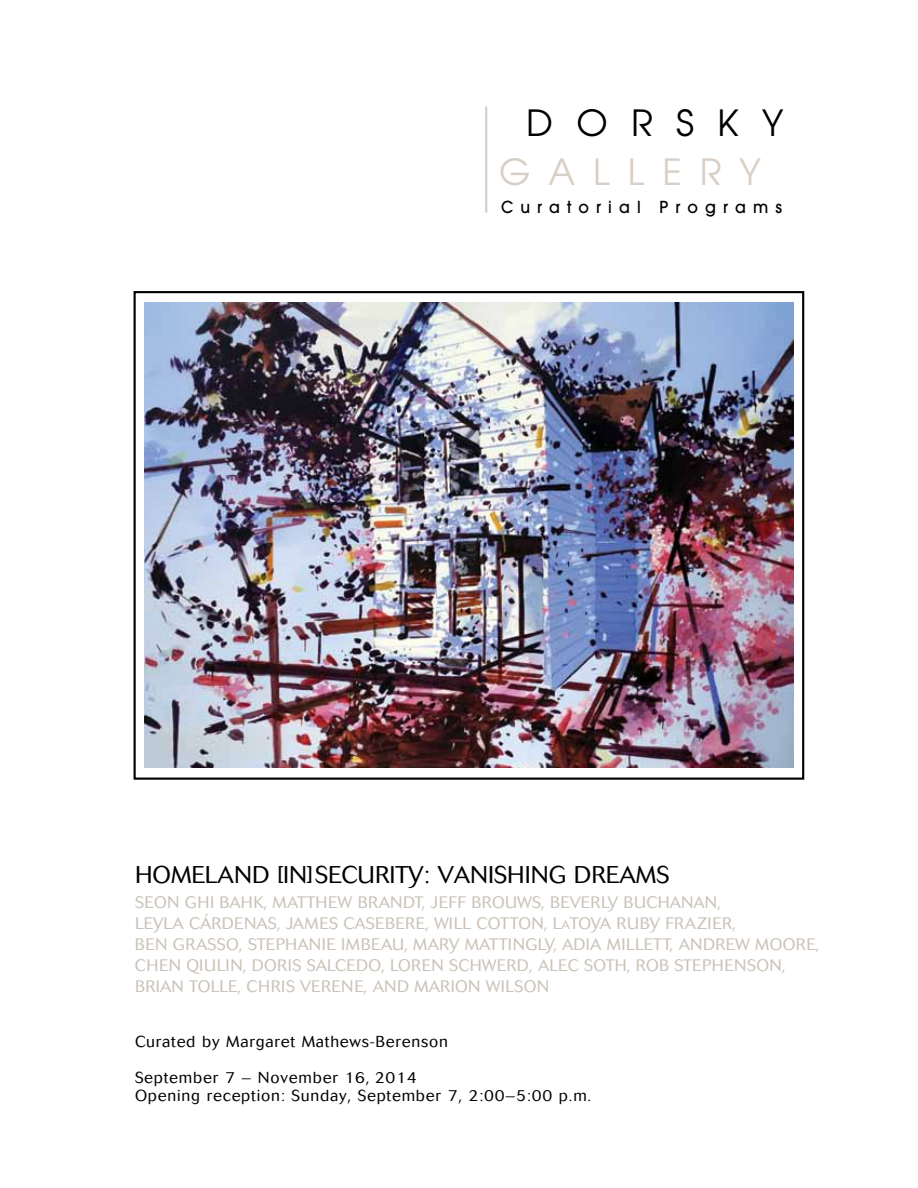
<style>
.page{position:relative;width:918px;height:1188px;background:#fff}
.page>*{position:absolute;margin:0;border:0;box-sizing:border-box;transform-origin:0 0}
.t1{font:36px "Avant Garde";letter-spacing:.5em;color:#d8cfc6}
.t2{font:36px "Avant Garde";letter-spacing:.65em;color:#000}
.t3{font:300 24px "Cosmos";color:#000}
.t4{font:300 16.5px/21px "Cosmos";letter-spacing:.02em;color:#c9c2b8}
.t5{font:500 16.5px "Avant Garde";letter-spacing:.45em;color:#000;scale:.95 1}
.t6{font:300 15.75px/18px "Cosmos";letter-spacing:.05em;color:#000}
.s1{font-size:12.3px}
</style>
<div class="page">
<hr style="left:485px;top:107px;width:2px;height:106px;background:#d8cfc6">
<div style="left:134px;top:291px;width:670px;height:489px;border:2px solid #000"></div>
<img style="left:145px;top:302px;width:648px;height:466px">
<h1 class="t2" style="left:526px;top:100px;width:259px">DORSKY</h1>
<h1 class="t1" style="left:499px;top:149px;width:263px">GALLERY</h1>
<p class="t5" style="left:501px;top:197px;width:297px">Curatorial Programs</p>
<h2 class="t3" style="left:135px;top:861px;width:536px">HOMELAND [IN]SECURITY: VANISHING DREAMS</h2>
<p class="t4" style="left:135px;top:892px;width:686px">SEON GHI BAHK, MATTHEW BRANDT, JEFF BROUWS, BEVERLY BUCHANAN,<br>LEYLA CÁRDENAS, JAMES CASEBERE, WILL COTTON, L<span class="s1">a</span>TOYA RUBY FRAZIER,<br>BEN GRASSO, STEPHANIE IMBEAU, MARY MATTINGLY, ADIA MILLETT, ANDREW MOORE, CHEN QIULIN, DORIS SALCEDO, LOREN SCHWERD, ALEC SOTH, ROB STEPHENSON, BRIAN TOLLE, CHRIS VERENE, AND MARION WILSON</p>
<p class="t6" style="left:135px;top:1033px;width:315px">Curated by Margaret Mathews-Berenson</p>
<p class="t6" style="left:135px;top:1069px;width:458px">September 7 – November 16, 2014<br>Opening reception: Sunday, September 7, 2:00–5:00 p.m.</p>
</div>
